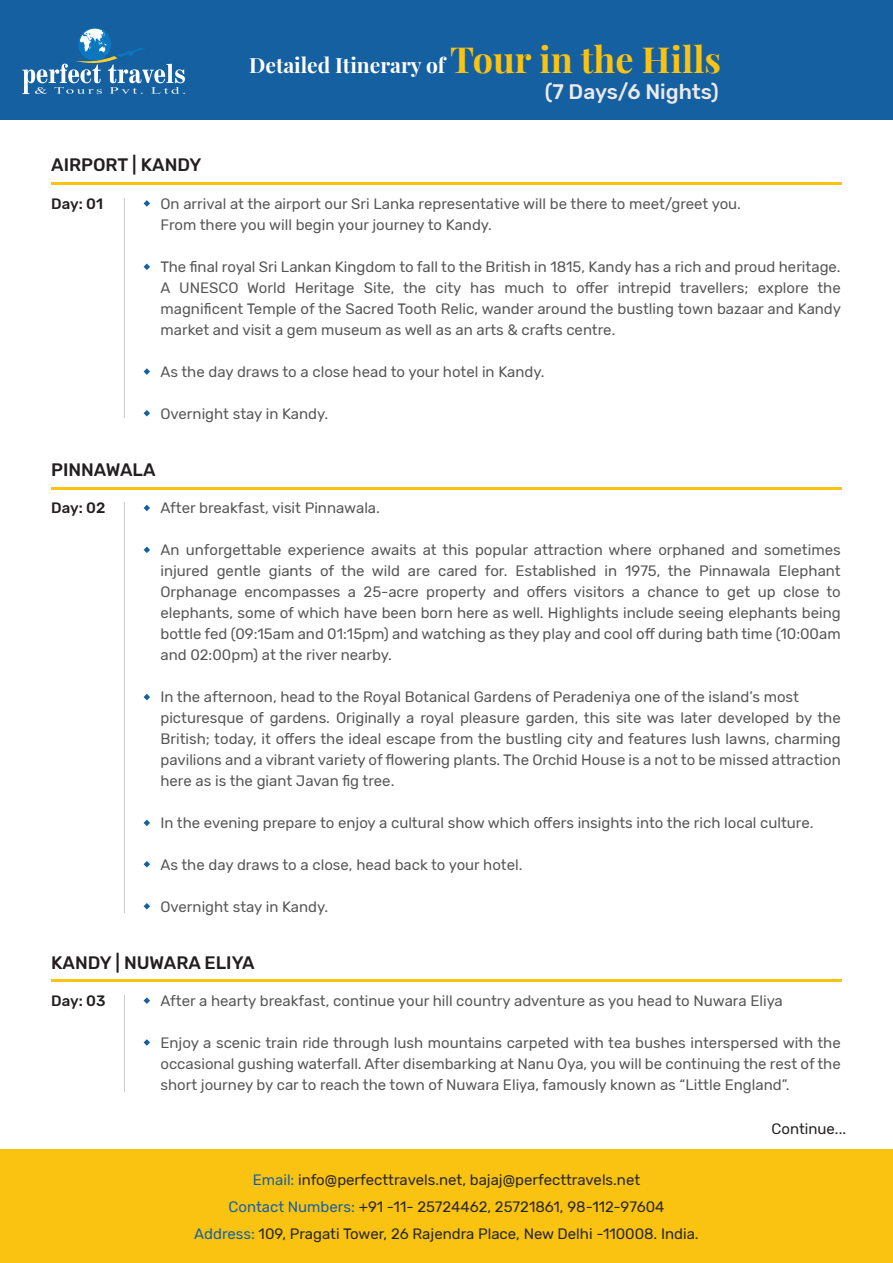
<style>
.page{position:relative;width:893px;height:1263px;background:#fff}
.page>*{position:absolute;margin:0;border:0;box-sizing:border-box;transform-origin:0 0}
.t1{font:700 21px "Playfair Display";color:#fff}
.t2{font:500 21px "Rubik";color:#eaeaea}
.t3{font:500 18px "Rubik";color:#231f20}
.t4{font:15px/21px "Rubik";color:#565656;text-align:justify}
.t5{font:15px/27px "Rubik";color:#252626;text-align:center}
.t6{font:500 15px "Rubik";color:#231f20}
.t7{font:15px "Rubik";color:#231f20}
.s1{font-size:36px;color:#fac211}
.s2{color:#1560a0}
</style>
<div class="page">
<div style="left:0;top:0;width:893px;height:119px;background:#1560a0"></div>
<svg style="left:22px;top:29px;width:163px;height:65px"></svg>
<div style="left:0;top:1149px;width:893px;height:114px;background:#fac211"></div>
<hr style="left:51px;top:183px;width:791px;height:2px;background:#fac211">
<hr style="left:124px;top:198px;width:1px;height:220px;background:#cbcbcb">
<svg style="left:144px;top:200px;width:6px;height:7px"></svg>
<svg style="left:144px;top:264px;width:6px;height:6px"></svg>
<svg style="left:144px;top:368px;width:6px;height:7px"></svg>
<svg style="left:144px;top:410px;width:6px;height:6px"></svg>
<hr style="left:51px;top:487px;width:791px;height:2px;background:#fac211">
<hr style="left:124px;top:502px;width:1px;height:411px;background:#cbcbcb">
<svg style="left:144px;top:505px;width:6px;height:6px"></svg>
<svg style="left:144px;top:547px;width:6px;height:6px"></svg>
<svg style="left:144px;top:694px;width:6px;height:6px"></svg>
<svg style="left:144px;top:820px;width:6px;height:6px"></svg>
<svg style="left:144px;top:861px;width:6px;height:6px"></svg>
<svg style="left:144px;top:903px;width:6px;height:6px"></svg>
<hr style="left:51px;top:980px;width:791px;height:2px;background:#fac211">
<hr style="left:124px;top:995px;width:1px;height:97px;background:#cbcbcb">
<svg style="left:144px;top:997px;width:6px;height:7px"></svg>
<svg style="left:144px;top:1039px;width:6px;height:7px"></svg>
<h1 class="t1" style="left:249px;top:48px;width:474px">Detailed Itinerary of <span class="s1">Tour in the Hills</span></h1>
<h1 class="t2" style="left:545px;top:79px;width:176px">(7 Days/6 Nights)</h1>
<p class="t3" style="left:51px;top:155px;width:152px">AIRPORT | KANDY</p>
<p class="t6" style="left:51px;top:195px;width:53px">Day: 01</p>
<p class="t4" style="left:160px;top:193px;width:582px">On arrival at the airport our Sri Lanka representative will be there to meet/greet you.<br>From there you will begin your journey to Kandy.</p>
<p class="t4" style="left:160px;top:256px;width:682px">The final royal Sri Lankan Kingdom to fall to the British in 1815, Kandy has a rich and proud heritage.<br>A UNESCO World Heritage Site, the city has much to offer intrepid travellers; explore the magnificent Temple of the Sacred Tooth Relic, wander around the bustling town bazaar and Kandy market and visit a gem museum as well as an arts &amp; crafts centre.</p>
<p class="t4" style="left:160px;top:361px;width:386px">As the day draws to a close head to your hotel in Kandy.</p>
<p class="t4" style="left:160px;top:403px;width:169px">Overnight stay in Kandy.</p>
<p class="t3" style="left:51px;top:459px;width:106px">PINNAWALA</p>
<p class="t6" style="left:51px;top:500px;width:56px">Day: 02</p>
<p class="t4" style="left:160px;top:498px;width:221px">After breakfast, visit Pinnawala.</p>
<p class="t4" style="left:160px;top:540px;width:682px">An unforgettable experience awaits at this popular attraction where orphaned and sometimes injured gentle giants of the wild are cared for. Established in 1975, the Pinnawala Elephant Orphanage encompasses a 25-acre property and offers visitors a chance to get up close to elephants, some of which have been born here as well. Highlights include seeing elephants being bottle fed (09:15am and 01:15pm) and watching as they play and cool off during bath time (10:00am and 02:00pm) at the river nearby.</p>
<p class="t4" style="left:160px;top:687px;width:682px;text-align:left">In the afternoon, head to the Royal Botanical Gardens of Peradeniya one of the island’s most picturesque of gardens. Originally a royal pleasure garden, this site was later developed by the British; today, it offers the ideal escape from the bustling city and features lush lawns, charming pavilions and a vibrant variety of flowering plants. The Orchid House is a not to be missed attraction here as is the giant Javan fig tree.</p>
<p class="t4" style="left:160px;top:813px;width:655px">In the evening prepare to enjoy a cultural show which offers insights into the rich local culture.</p>
<p class="t4" style="left:160px;top:855px;width:363px">As the day draws to a close, head back to your hotel.</p>
<p class="t4" style="left:160px;top:897px;width:169px">Overnight stay in Kandy.</p>
<p class="t3" style="left:51px;top:952px;width:205px">KANDY | NUWARA ELIYA</p>
<p class="t6" style="left:51px;top:992px;width:56px">Day: 03</p>
<p class="t4" style="left:160px;top:990px;width:624px">After a hearty breakfast, continue your hill country adventure as you head to Nuwara Eliya</p>
<p class="t4" style="left:160px;top:1032px;width:682px">Enjoy a scenic train ride through lush mountains carpeted with tea bushes interspersed with the occasional gushing waterfall. After disembarking at Nanu Oya, you will be continuing the rest of the short journey by car to reach the town of Nuwara Eliya, famously known as “Little England”.</p>
<p class="t5" style="left:194px;top:1167px;width:506px"><span class="s2">Email:</span> info@perfecttravels.net, bajaj@perfecttravels.net<br><span class="s2">Contact Numbers:</span> +91 -11- 25724462, 25721861, 98-112-97604<br><span class="s2">Address:</span> 109, Pragati Tower, 26 Rajendra Place, New Delhi -110008. India.</p>
<p class="t7" style="left:772px;top:1120px;width:76px">Continue...</p>
</div>
